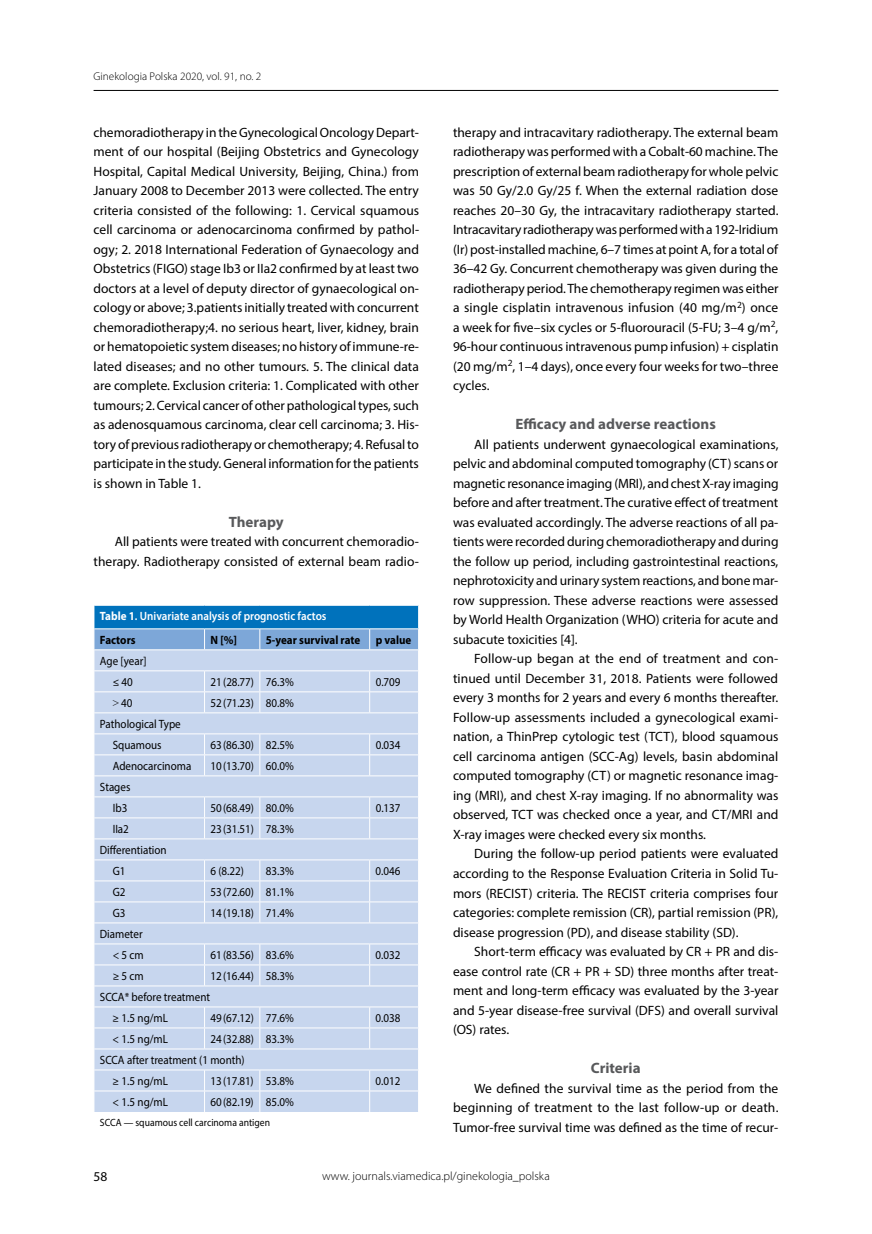
<style>
.page{position:relative;width:872px;height:1234px;background:#fff}
.page>*{position:absolute;margin:0;border:0;box-sizing:border-box;transform-origin:0 0}
.t1{font:700 15px "Myriad Pro";color:#58595b}
.t2{font:13.5px/19.5px "Myriad Pro";color:#000;text-align:justify}
.t3{font:12px/21px "Myriad Pro";color:#000;text-align:center;scale:.92 1}
.t4{font:600 12px/23.5px "Myriad Pro";color:#fff;scale:.92 1}
.t5{font:300 12px "Myriad Pro";color:#000}
.t6{font:700 12px "Myriad Pro";color:#000;scale:.92 1}
.t7{font:300 11.25px "Myriad Pro";color:#000}
.t8{font:10.5px "Myriad Pro";color:#000;scale:.92 1}
.s1{font-weight:700}
.s2{font-weight:700;color:#000}
.s3{font-family:"Times New Roman"}
</style>
<div class="page">
<hr style="left:94px;top:90px;width:684px;height:1px;background:#000">
<svg style="left:94px;top:605px;width:325px;height:506px;background:#bed1eb"></svg>
<hr style="left:94px;top:670px;width:110px;height:1px;background:#fff">
<hr style="left:204px;top:670px;width:56px;height:1px;background:#fff">
<hr style="left:260px;top:670px;width:110px;height:1px;background:#fff">
<hr style="left:370px;top:670px;width:49px;height:1px;background:#fff">
<p class="t7" style="left:94px;top:71px;width:169px">Ginekologia Polska 2020, vol. 91, no. 2</p>
<p class="t2" style="left:94px;top:122px;width:327px">chemoradiotherapy in the Gynecological Oncology Depart&shy;ment of our hospital (Beijing Obstetrics and Gynecology Hospital, Capital Medical University, Beijing, China.) from January 2008 to December 2013 were collected. The entry criteria consisted of the following: 1. Cervical squamous cell carcinoma or adenocarcinoma confirmed by pathol&shy;ogy; 2. 2018 International Federation of Gynaecology and Obstetrics (FIGO) stage Ib3 or IIa2 confirmed by at least two doctors at a level of deputy director of gynaecological on&shy;cology or above; 3.patients initially treated with concurrent chemoradiotherapy;4. no serious heart, liver, kidney, brain or hematopoietic system diseases; no history of immune-re&shy;lated diseases; and no other tumours. 5. The clinical data are complete. Exclusion criteria: 1. Complicated with other tumours; 2. Cervical cancer of other pathological types, such as adenosquamous carcinoma, clear cell carcinoma; 3. His&shy;tory of previous radiotherapy or chemotherapy; 4. Refusal to participate in the study. General information for the patients is shown in Table 1.</p>
<p class="t1" style="left:229px;top:512px;width:56px">Therapy</p>
<p class="t2" style="left:94px;top:531px;width:327px;text-align:right">All patients were treated with concurrent chemoradio&shy;therapy. Radiotherapy consisted of external beam radio-</p>
<p class="t4" style="left:100px;top:604px;width:248px"><span class="s1">Table 1</span>. Univariate analysis of prognostic factos<br><span class="s2">Factors</span></p>
<p class="t6" style="left:210px;top:631px;width:30px">N [%]</p>
<p class="t6" style="left:266px;top:631px;width:104px">5-year survival rate</p>
<p class="t6" style="left:376px;top:631px;width:40px">p value</p>
<p class="t3" style="left:100px;top:650px;width:52px">Age [year] ≤ 40</p>
<p class="t3" style="left:210px;top:671px;width:92px">21 (28.77) 76.3%</p>
<p class="t3" style="left:376px;top:671px;width:29px">0.709</p>
<p class="t3" style="left:113px;top:692px;width:23px"><span class="s3">&gt;</span> 40</p>
<p class="t3" style="left:210px;top:692px;width:92px">52 (71.23) 80.8%</p>
<p class="t3" style="left:100px;top:713px;width:89px">Pathological Type<br>Squamous</p>
<p class="t3" style="left:210px;top:734px;width:92px">63 (86.30) 82.5%</p>
<p class="t3" style="left:376px;top:734px;width:29px">0.034</p>
<p class="t3" style="left:113px;top:755px;width:87px">Adenocarcinoma</p>
<p class="t3" style="left:210px;top:755px;width:92px">10 (13.70) 60.0%</p>
<p class="t3" style="left:100px;top:776px;width:35px;text-align:right">Stages<br>Ib3</p>
<p class="t3" style="left:210px;top:797px;width:92px">50 (68.49) 80.0%</p>
<p class="t3" style="left:376px;top:797px;width:29px">0.137</p>
<p class="t3" style="left:113px;top:818px;width:19px">IIa2</p>
<p class="t3" style="left:210px;top:818px;width:92px">23 (31.51) 78.3%</p>
<p class="t3" style="left:113px;top:839px;width:60px;text-align:left;text-indent:-13px">Differentiation<br>G1</p>
<p class="t3" style="left:210px;top:860px;width:38px">6 (8.22)</p>
<p class="t3" style="left:266px;top:860px;width:32px">83.3%</p>
<p class="t3" style="left:376px;top:860px;width:29px">0.046</p>
<p class="t3" style="left:113px;top:881px;width:15px">G2</p>
<p class="t3" style="left:210px;top:881px;width:92px">53 (72.60) 81.1%</p>
<p class="t3" style="left:113px;top:901px;width:15px">G3</p>
<p class="t3" style="left:210px;top:901px;width:92px">14 (19.18) 71.4%</p>
<p class="t3" style="left:100px;top:922px;width:49px;text-align:right">Diameter &lt; 5 cm</p>
<p class="t3" style="left:210px;top:943px;width:92px">61 (83.56) 83.6%</p>
<p class="t3" style="left:376px;top:943px;width:29px">0.032</p>
<p class="t3" style="left:113px;top:964px;width:35px">≥ 5 cm</p>
<p class="t3" style="left:210px;top:964px;width:92px">12 (16.44) 58.3%</p>
<p class="t3" style="left:113px;top:985px;width:107px;text-align:left;text-indent:-13px">SCCA* before treatment ≥ 1.5 ng/mL</p>
<p class="t3" style="left:210px;top:1006px;width:92px">49 (67.12) 77.6%</p>
<p class="t3" style="left:375px;top:1006px;width:29px">0.038</p>
<p class="t3" style="left:113px;top:1027px;width:62px">&lt; 1.5 ng/mL</p>
<p class="t3" style="left:210px;top:1027px;width:92px">24 (32.88) 83.3%</p>
<p class="t3" style="left:100px;top:1048px;width:159px">SCCA after treatment (1 month)</p>
<p class="t3" style="left:113px;top:1069px;width:62px">≥ 1.5 ng/mL</p>
<p class="t3" style="left:210px;top:1069px;width:92px">13 (17.81) 53.8%</p>
<p class="t3" style="left:375px;top:1069px;width:29px">0.012</p>
<p class="t3" style="left:113px;top:1090px;width:62px">&lt; 1.5 ng/mL</p>
<p class="t3" style="left:210px;top:1090px;width:92px">60 (82.19) 85.0%</p>
<p class="t8" style="left:100px;top:1115px;width:186px">SCCA — squamous cell carcinoma antigen</p>
<p class="t2" style="left:453px;top:122px;width:327px">therapy and intracavitary radiotherapy. The external beam radiotherapy was performed with a Cobalt-60 machine. The prescription of external beam radiotherapy for whole pelvic was 50 Gy/2.0 Gy/25 f. When the external radiation dose reaches 20–30 Gy, the intracavitary radiotherapy started.<br>Intracavitary radiotherapy was performed with a 192-Iridium (Ir) post-installed machine, 6–7 times at point A, for a total of 36–42 Gy. Concurrent chemotherapy was given during the radiotherapy period. The chemotherapy regimen was either a single cisplatin intravenous infusion (40 mg/m<sup>2</sup>) once a week for five–six cycles or 5-fluorouracil (5-FU; 3–4 g/m<sup>2</sup>, 96-hour continuous intravenous pump infusion) + cisplatin (20 mg/m<sup>2</sup>, 1–4 days), once every four weeks for two–three cycles.</p>
<p class="t1" style="left:515px;top:414px;width:202px">Efficacy and adverse reactions</p>
<p class="t2" style="left:453px;top:434px;width:327px;text-indent:21px">All patients underwent gynaecological examinations, pelvic and abdominal computed tomography (CT) scans or magnetic resonance imaging (MRI), and chest X-ray imaging before and after treatment. The curative effect of treatment was evaluated accordingly. The adverse reactions of all pa&shy;tients were recorded during chemoradiotherapy and during the follow up period, including gastrointestinal reactions, nephrotoxicity and urinary system reactions, and bone mar&shy;row suppression. These adverse reactions were assessed by World Health Organization (WHO) criteria for acute and subacute toxicities [4].</p>
<p class="t2" style="left:453px;top:648px;width:327px;text-indent:21px">Follow-up began at the end of treatment and con&shy;tinued until December 31, 2018. Patients were followed every 3 months for 2 years and every 6 months thereafter.<br>Follow-up assessments included a gynecological exami&shy;nation, a ThinPrep cytologic test (TCT), blood squamous cell carcinoma antigen (SCC-Ag) levels, basin abdominal computed tomography (CT) or magnetic resonance imag&shy;ing (MRI), and chest X-ray imaging. If no abnormality was observed, TCT was checked once a year, and CT/MRI and X-ray images were checked every six months.</p>
<p class="t2" style="left:453px;top:843px;width:327px;text-indent:21px">During the follow-up period patients were evaluated according to the Response Evaluation Criteria in Solid Tu&shy;mors (RECIST) criteria. The RECIST criteria comprises four categories: complete remission (CR), partial remission (PR), disease progression (PD), and disease stability (SD).</p>
<p class="t2" style="left:453px;top:941px;width:327px;text-indent:21px">Short-term efficacy was evaluated by CR + PR and dis&shy;ease control rate (CR + PR + SD) three months after treat&shy;ment and long-term efficacy was evaluated by the 3-year and 5-year disease-free survival (DFS) and overall survival (OS) rates.</p>
<p class="t1" style="left:591px;top:1058px;width:51px">Criteria</p>
<p class="t2" style="left:453px;top:1078px;width:327px;text-indent:21px">We defined the survival time as the period from the beginning of treatment to the last follow-up or death.<br>Tumor-free survival time was defined as the time of recur-</p>
<p class="t2" style="left:94px;top:1166px;width:15px">58</p>
<p class="t5" style="left:322px;top:1169px;width:229px">www. journals.viamedica.pl/ginekologia_polska</p>
</div>
